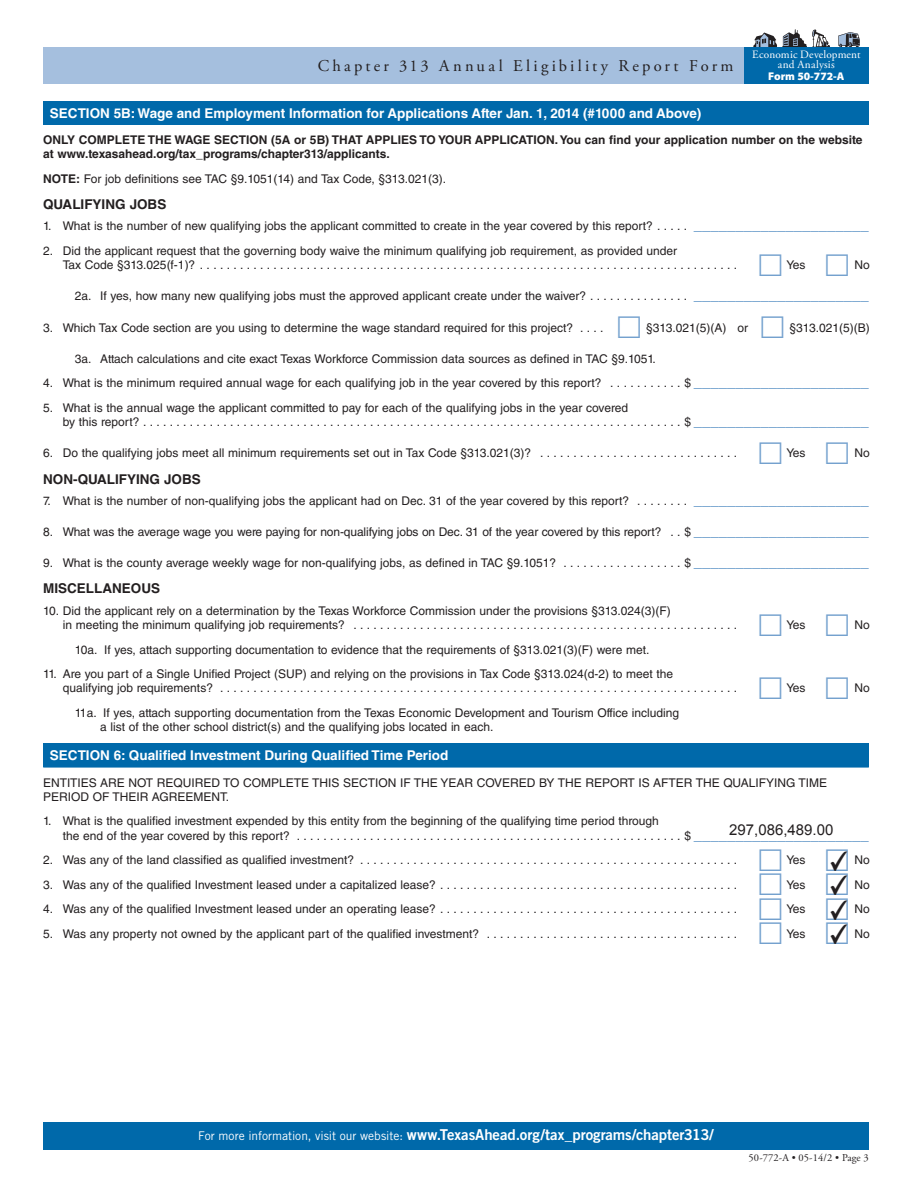
<style>
.page{position:relative;width:918px;height:1188px;background:#fff}
.page>*{position:absolute;margin:0;border:0;box-sizing:border-box;transform-origin:0 0}
.t1{font:21px/24.5px "Adobe Pi Std";color:#231f20;text-align:justify}
.t2{font:16.5px "Adobe Garamond Pro";letter-spacing:.19em;color:#231f20}
.t3{font:15px "Trade Gothic LT Std Bd 2";letter-spacing:-.005em;color:#fff}
.t4{font:15px "Arial";color:#231f20}
.t5{font:700 13.5px "Helvetica LT Std";color:#fff}
.t6{font:700 13.5px "Helvetica LT Std";color:#231f20}
.t7{font:12px/14.4px "Helvetica LT Std";color:#231f20}
.t8{font:700 12px/14.4px "Helvetica LT Std";color:#231f20}
.t9{font:11.25px/10.5px "Adobe Garamond Pro";letter-spacing:.01em;color:#fff;text-align:center}
.t10{font:900 11.25px "Myriad Pro";color:#fff}
.t11{font:10.5px "Adobe Garamond Pro";letter-spacing:.01em;color:#231f20}
.s1{font-weight:700}
.s2{font-size:15px;color:#5c93c6}
.s3{font-family:"Trade Gothic LT Std";font-size:12px}
</style>
<div class="page">
<svg style="left:753px;top:29px;width:77px;height:18px"></svg>
<div style="left:43px;top:1122px;width:826px;height:28px;background:#0069aa"></div>
<svg style="left:838px;top:32px;width:22px;height:15px"></svg>
<div style="left:43px;top:47px;width:701px;height:36px;background:#a5bfde"></div>
<div style="left:744px;top:47px;width:125px;height:36px;background:#0069aa"></div>
<div style="left:43px;top:101px;width:826px;height:23px;background:#0069aa"></div>
<hr style="left:43px;top:124px;width:826px;height:1px;background:#0069aa">
<div style="left:43px;top:744px;width:826px;height:23px;background:#0069aa"></div>
<hr style="left:43px;top:767px;width:826px;height:1px;background:#0069aa">
<h2 class="t2" style="left:318px;top:59px;width:417px">Chapter 313 Annual Eligibility Report Form</h2>
<p class="t9" style="left:752px;top:50px;width:110px">Economic Development and Analysis</p>
<p class="t10" style="left:768px;top:70px;width:78px">Form 50-772-A</p>
<p class="t5" style="left:50px;top:108px;width:653px">SECTION 5B: Wage and Employment Information for Applications After Jan. 1, 2014 (#1000 and Above)</p>
<p class="t8" style="left:43px;top:133px;width:821px">ONLY COMPLETE THE WAGE SECTION (5A or 5B) THAT APPLIES TO YOUR APPLICATION. You can find your application number on the website at www.texasahead.org/tax_programs/chapter313/applicants.</p>
<p class="t7" style="left:43px;top:172px;width:404px"><span class="s1">NOTE:</span> For job definitions see TAC §9.1051(14) and Tax Code, §313.021(3).</p>
<p class="t6" style="left:43px;top:199px;width:125px">QUALIFYING JOBS</p>
<p class="t7" style="left:43px;top:220px;width:827px">1. What is the number of new qualifying jobs the applicant committed to create in the year covered by this report? . . . . . <span class="s2">_____________________</span></p>
<p class="t7" style="left:63px;top:244px;width:676px;text-indent:-20px">2. Did the applicant request that the governing body waive the minimum qualifying job requirement, as provided under<br>Tax Code §313.025(f-1)? .................................................................................</p>
<p class="t7" style="left:787px;top:259px;width:20px">Yes</p>
<p class="t7" style="left:854px;top:259px;width:17px">No</p>
<p class="t7" style="left:75px;top:290px;width:796px">2a. If yes, how many new qualifying jobs must the approved applicant create under the waiver? . . . . . . . . . . . . . . . <span class="s2">_____________________</span></p>
<p class="t7" style="left:43px;top:321px;width:562px">3. Which Tax Code section are you using to determine the wage standard required for this project? . . . .</p>
<p class="t7" style="left:646px;top:321px;width:103px">§313.021(5)(A) or</p>
<p class="t7" style="left:789px;top:321px;width:82px">§313.021(5)(B)</p>
<p class="t7" style="left:75px;top:352px;width:583px">3a. Attach calculations and cite exact Texas Workforce Commission data sources as defined in TAC §9.1051.</p>
<p class="t7" style="left:43px;top:377px;width:827px">4. What is the minimum required annual wage for each qualifying job in the year covered by this report? . . . . . . . . . . . $ <span class="s2">_____________________</span></p>
<p class="t7" style="left:63px;top:401px;width:808px;text-indent:-20px">5. What is the annual wage the applicant committed to pay for each of the qualifying jobs in the year covered<br>by this report? .................................................................................$ <span class="s2">_____________________</span></p>
<p class="t7" style="left:43px;top:447px;width:695px">6. Do the qualifying jobs meet all minimum requirements set out in Tax Code §313.021(3)? . . . . . . . . . . . . . . . . . . . . . . . . . . . . . .</p>
<p class="t7" style="left:787px;top:447px;width:20px">Yes</p>
<p class="t7" style="left:854px;top:447px;width:17px">No</p>
<p class="t6" style="left:43px;top:474px;width:159px">NON-QUALIFYING JOBS</p>
<p class="t7" style="left:43px;top:494px;width:827px">7. What is the number of non-qualifying jobs the applicant had on Dec. 31 of the year covered by this report? . . . . . . . . <span class="s2">_____________________</span></p>
<p class="t7" style="left:43px;top:526px;width:827px">8. What was the average wage you were paying for non-qualifying jobs on Dec. 31 of the year covered by this report? . . $ <span class="s2">_____________________</span></p>
<p class="t7" style="left:43px;top:557px;width:827px">9. What is the county average weekly wage for non-qualifying jobs, as defined in TAC §9.1051? . . . . . . . . . . . . . . . . . . $ <span class="s2">_____________________</span></p>
<p class="t6" style="left:43px;top:584px;width:119px">MISCELLANEOUS</p>
<p class="t7" style="left:63px;top:604px;width:676px;text-indent:-20px">10. Did the applicant rely on a determination by the Texas Workforce Commission under the provisions §313.024(3)(F)<br>in meeting the minimum qualifying job requirements? ..........................................................</p>
<p class="t7" style="left:787px;top:619px;width:20px">Yes</p>
<p class="t7" style="left:854px;top:619px;width:17px">No</p>
<p class="t7" style="left:75px;top:643px;width:576px">10a. If yes, attach supporting documentation to evidence that the requirements of §313.021(3)(F) were met.</p>
<p class="t7" style="left:63px;top:668px;width:676px;text-indent:-20px">11. Are you part of a Single Unified Project (SUP) and relying on the provisions in Tax Code §313.024(d-2) to meet the<br>qualifying job requirements? ..............................................................................</p>
<p class="t7" style="left:787px;top:682px;width:20px">Yes</p>
<p class="t7" style="left:854px;top:682px;width:17px">No</p>
<p class="t7" style="left:100px;top:706px;width:580px;text-indent:-26px">11a. If yes, attach supporting documentation from the Texas Economic Development and Tourism Office including a list of the other school district(s) and the qualifying jobs located in each.</p>
<p class="t5" style="left:50px;top:751px;width:400px">SECTION 6: Qualified Investment During Qualified Time Period</p>
<p class="t7" style="left:43px;top:776px;width:786px">ENTITIES ARE NOT REQUIRED TO COMPLETE THIS SECTION IF THE YEAR COVERED BY THE REPORT IS AFTER THE QUALIFYING TIME<br>PERIOD OF THEIR AGREEMENT.</p>
<p class="t7" style="left:63px;top:815px;width:808px;text-indent:-20px">1. What is the qualified investment expended by this entity from the beginning of the qualifying time period through<br>the end of the year covered by this report? ..........................................................$ <span class="s2">_____________________</span></p>
<p class="t7" style="left:43px;top:854px;width:695px">2. Was any of the land classified as qualified investment? .........................................................</p>
<p class="t7" style="left:787px;top:854px;width:20px">Yes</p>
<p class="t7" style="left:854px;top:854px;width:17px">No</p>
<p class="t7" style="left:43px;top:878px;width:695px">3. Was any of the qualified Investment leased under a capitalized lease? . . . . . . . . . . . . . . . . . . . . . . . . . . . . . . . . . . . . . . . . . . . . .</p>
<p class="t7" style="left:787px;top:878px;width:20px">Yes</p>
<p class="t7" style="left:854px;top:878px;width:17px">No</p>
<p class="t7" style="left:43px;top:903px;width:695px">4. Was any of the qualified Investment leased under an operating lease? . . . . . . . . . . . . . . . . . . . . . . . . . . . . . . . . . . . . . . . . . . . . .</p>
<p class="t7" style="left:787px;top:903px;width:20px">Yes</p>
<p class="t7" style="left:854px;top:903px;width:17px">No</p>
<p class="t7" style="left:43px;top:927px;width:695px">5. Was any property not owned by the applicant part of the qualified investment? . . . . . . . . . . . . . . . . . . . . . . . . . . . . . . . . . . . . . .</p>
<p class="t7" style="left:787px;top:927px;width:20px">Yes</p>
<p class="t7" style="left:854px;top:927px;width:17px">No</p>
<p class="t4" style="left:729px;top:821px;width:106px">297,086,489.00</p>
<h1 class="t1" style="left:830px;top:848px;width:19px">✔ ✔ ✔ ✔</h1>
<p class="t3" style="left:198px;top:1129px;width:517px"><span class="s3">For more information, visit our website:</span> www.TexasAhead.org/tax_programs/chapter313/</p>
<p class="t11" style="left:749px;top:1153px;width:122px">50-772-A • 05-14/2 • Page 3</p>
</div>
